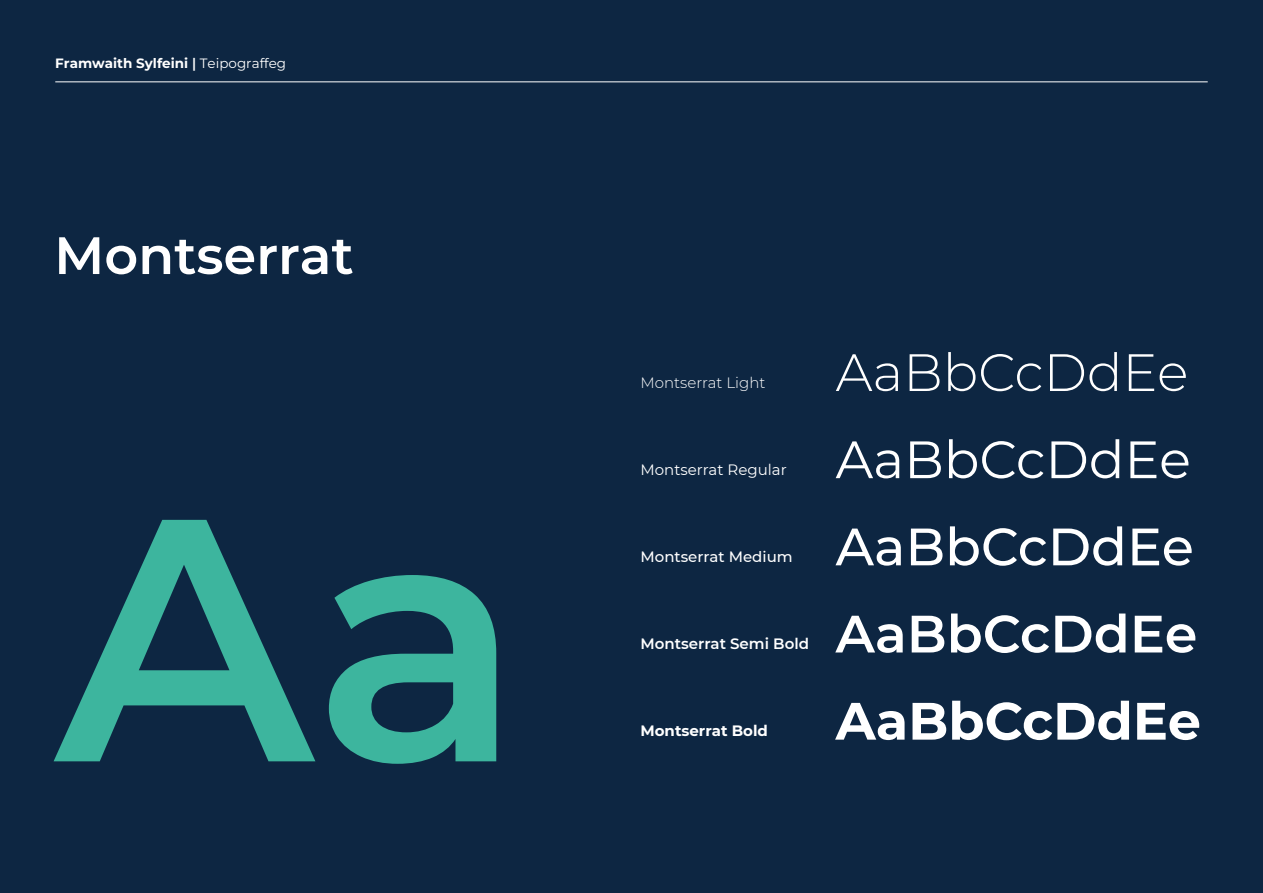
<style>
.page{position:relative;width:1263px;height:893px;background:#0d2642}
.page>*{position:absolute;margin:0;border:0;box-sizing:border-box;transform-origin:0 0}
.t1{font:600 345px "Montserrat";color:#3db59e}
.t2{font:600 52.5px "Montserrat";color:#fff}
.t3{font:300 52.5px "Montserrat";color:#fff}
.t4{font:52.5px "Montserrat";color:#fff}
.t5{font:500 52.5px "Montserrat";color:#fff}
.t6{font:700 52.5px "Montserrat";color:#fff}
.t7{font:600 15px "Montserrat";color:#fff}
.t8{font:15px "Montserrat";color:#fff}
.t9{font:500 15px "Montserrat";color:#fff}
.t10{font:300 15px "Montserrat";color:#fff}
.t11{font:700 15px "Montserrat";color:#fff}
.t12{font:700 13.5px "Montserrat";color:#fff}
.s1{font-weight:600}
.s2{font-weight:400}
</style>
<div class="page">
<hr style="left:55px;top:81px;width:1153px;height:1px;background:#fff">
<p class="t12" style="left:55px;top:54px;width:232px">Framwaith Sylfeini <span class="s1">|</span> <span class="s2">Teipograffeg</span></p>
<h2 class="t2" style="left:54px;top:218px;width:301px">Montserrat</h2>
<h1 class="t1" style="left:55px;top:394px;width:469px">Aa</h1>
<p class="t10" style="left:640px;top:372px;width:126px">Montserrat Light</p>
<p class="t8" style="left:640px;top:459px;width:148px">Montserrat Regular</p>
<p class="t9" style="left:640px;top:546px;width:154px">Montserrat Medium</p>
<p class="t7" style="left:640px;top:633px;width:170px">Montserrat Semi Bold</p>
<p class="t11" style="left:640px;top:720px;width:129px">Montserrat Bold</p>
<h2 class="t3" style="left:835px;top:337px;width:354px">AaBbCcDdEe</h2>
<h2 class="t4" style="left:835px;top:423px;width:357px">AaBbCcDdEe</h2>
<h2 class="t5" style="left:835px;top:510px;width:360px">AaBbCcDdEe</h2>
<h2 class="t2" style="left:835px;top:597px;width:363px">AaBbCcDdEe</h2>
<h2 class="t6" style="left:835px;top:683px;width:367px">AaBbCcDdEe</h2>
</div>
